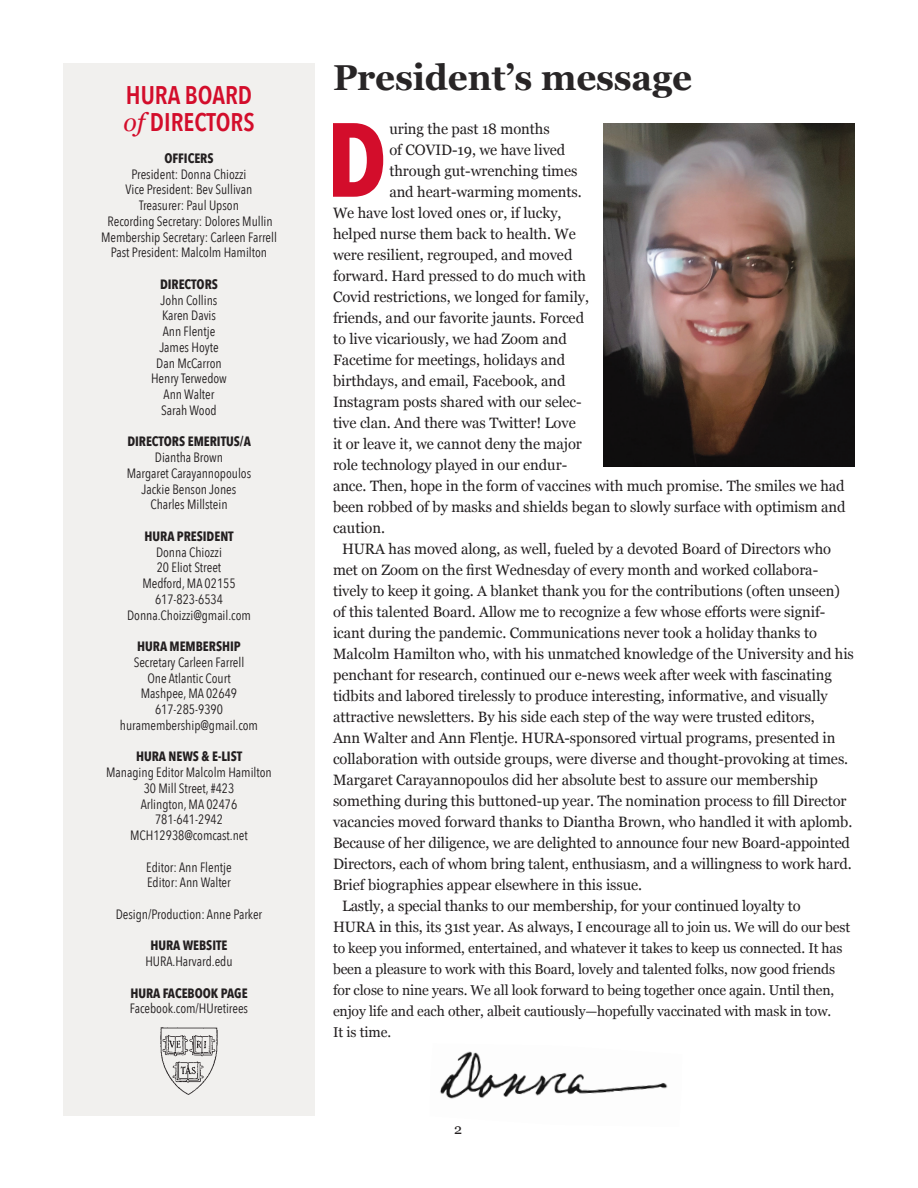
<style>
.page{position:relative;width:918px;height:1188px;background:#fff}
.page>*{position:absolute;margin:0;border:0;box-sizing:border-box;transform-origin:0 0}
.Body_Copy{font:700 103.95px "Avenir Next Condensed";color:#d30d2b}
.Headline_28{font:700 36px "Georgia";letter-spacing:-.005em;color:#282526}
.t1{font:600 25.5px "Avenir Next Condensed";color:#d30d2b}
.Body_Copy-2{font:15px/21px "Georgia";letter-spacing:-.005em;color:#231f20}
.Body_Copy-3{font:14.25px/21px "Georgia";letter-spacing:-.01em;color:#231f20}
.t2{font:13.5px "Avenir Next Condensed";color:#231f20}
.t3{font:700 13.5px "Avenir Next Condensed";color:#231f20}
.s1{font-family:"Georgia";font-weight:400;font-style:italic}
.s2{font-size:14.25px}
</style>
<div class="page">
<div style="left:63px;top:63px;width:252px;height:1053px;background:#f1f0ee"></div>
<img style="left:603px;top:123px;width:252px;height:344px">
<img style="left:160px;top:1027px;width:58px;height:68px">
<img style="left:440px;top:1051px;width:228px;height:48px">
<p class="t1" style="left:126px;top:73px;width:128px">HURA BOARD</p>
<p class="t1" style="left:123px;top:100px;width:133px"><span class="s1">of</span> DIRECTORS</p>
<p class="t3" style="left:164px;top:150px;width:51px">OFFICERS</p>
<p class="t2" style="left:131px;top:162px;width:117px">President: Donna Chiozzi</p>
<p class="t2" style="left:126px;top:178px;width:128px">Vice President: Bev Sullivan</p>
<p class="t2" style="left:139px;top:194px;width:101px">Treasurer: Paul Upson</p>
<p class="t2" style="left:108px;top:210px;width:167px">Recording Secretary: Dolores Mullin</p>
<p class="t2" style="left:101px;top:225px;width:177px">Membership Secretary: Carleen Farrell</p>
<p class="t2" style="left:111px;top:241px;width:158px">Past President: Malcolm Hamilton</p>
<p class="t3" style="left:160px;top:276px;width:59px">DIRECTORS</p>
<p class="t2" style="left:161px;top:288px;width:58px">John Collins</p>
<p class="t2" style="left:162px;top:304px;width:55px">Karen Davis</p>
<p class="t2" style="left:163px;top:320px;width:54px">Ann Flentje</p>
<p class="t2" style="left:159px;top:336px;width:61px">James Hoyte</p>
<p class="t2" style="left:156px;top:351px;width:67px">Dan McCarron</p>
<p class="t2" style="left:151px;top:367px;width:77px">Henry Terwedow</p>
<p class="t2" style="left:164px;top:383px;width:52px">Ann Walter</p>
<p class="t2" style="left:161px;top:399px;width:57px">Sarah Wood</p>
<p class="t3" style="left:127px;top:433px;width:125px">DIRECTORS EMERITUS/A</p>
<p class="t2" style="left:155px;top:446px;width:70px">Diantha Brown</p>
<p class="t2" style="left:127px;top:462px;width:126px">Margaret Carayannopoulos</p>
<p class="t2" style="left:142px;top:477px;width:96px">Jackie Benson Jones</p>
<p class="t2" style="left:150px;top:493px;width:79px">Charles Millstein</p>
<p class="t3" style="left:145px;top:528px;width:91px">HURA PRESIDENT</p>
<p class="t2" style="left:156px;top:540px;width:67px">Donna Chiozzi</p>
<p class="t2" style="left:157px;top:556px;width:66px">20 Eliot Street</p>
<p class="t2" style="left:142px;top:572px;width:95px">Medford, MA 02155</p>
<p class="t2" style="left:155px;top:588px;width:69px">617-823-6534</p>
<p class="t2" style="left:127px;top:603px;width:125px">Donna.Choizzi@gmail.com</p>
<p class="t3" style="left:137px;top:638px;width:105px">HURA MEMBERSHIP</p>
<p class="t2" style="left:134px;top:651px;width:112px">Secretary Carleen Farrell</p>
<p class="t2" style="left:147px;top:666px;width:85px">One Atlantic Court</p>
<p class="t2" style="left:141px;top:682px;width:98px">Mashpee, MA 02649</p>
<p class="t2" style="left:155px;top:698px;width:69px">617-285-9390</p>
<p class="t2" style="left:120px;top:714px;width:140px">huramembership@gmail.com</p>
<p class="t3" style="left:136px;top:748px;width:108px">HURA NEWS &amp; E-LIST</p>
<p class="t2" style="left:106px;top:761px;width:167px">Managing Editor Malcolm Hamilton</p>
<p class="t2" style="left:144px;top:777px;width:92px">30 Mill Street, #423</p>
<p class="t2" style="left:141px;top:792px;width:98px">Arlington, MA 02476</p>
<p class="t2" style="left:155px;top:808px;width:69px">781-641-2942</p>
<p class="t2" style="left:130px;top:824px;width:119px">MCH12938@comcast.net</p>
<p class="t2" style="left:146px;top:855px;width:87px">Editor: Ann Flentje</p>
<p class="t2" style="left:147px;top:871px;width:85px">Editor: Ann Walter</p>
<p class="t2" style="left:116px;top:903px;width:148px">Design/Production: Anne Parker</p>
<p class="t3" style="left:150px;top:937px;width:79px">HURA WEBSITE</p>
<p class="t2" style="left:145px;top:950px;width:89px">HURA.Harvard.edu</p>
<p class="t3" style="left:130px;top:985px;width:119px">HURA FACEBOOK PAGE</p>
<p class="t2" style="left:130px;top:997px;width:120px">Facebook.com/HUretirees</p>
<p class="Headline_28" style="left:333px;top:51px;width:361px">President’s message</p>
<p class="Body_Copy" style="left:327px;top:97px;width:62px">D</p>
<p class="Body_Copy-2" style="left:389px;top:117px;width:162px">uring the past 18 months</p>
<p class="Body_Copy-2" style="left:389px;top:138px;width:178px">of COVID-19, we have lived</p>
<p class="Body_Copy-2" style="left:389px;top:159px;width:190px">through gut-wrenching times</p>
<p class="Body_Copy-2" style="left:389px;top:180px;width:194px">and heart-warming moments.</p>
<p class="Body_Copy-2" style="left:333px;top:201px;width:230px">We have lost loved ones or, if lucky,</p>
<p class="Body_Copy-2" style="left:333px;top:222px;width:244px">helped nurse them back to health. We</p>
<p class="Body_Copy-2" style="left:333px;top:243px;width:241px">were resilient, regrouped, and moved</p>
<p class="Body_Copy-2" style="left:333px;top:264px;width:254px">forward. Hard pressed to do much with</p>
<p class="Body_Copy-2" style="left:333px;top:285px;width:257px">Covid restrictions, we longed for family,</p>
<p class="Body_Copy-2" style="left:333px;top:306px;width:253px">friends, and our favorite jaunts. Forced</p>
<p class="Body_Copy-2" style="left:333px;top:327px;width:235px">to live vicariously, we had Zoom and</p>
<p class="Body_Copy-2" style="left:333px;top:348px;width:234px">Facetime for meetings, holidays and</p>
<p class="Body_Copy-2" style="left:333px;top:369px;width:234px">birthdays, and email, Facebook, and</p>
<p class="Body_Copy-2" style="left:333px;top:390px;width:250px">Instagram posts shared with our selec-</p>
<p class="Body_Copy-2" style="left:333px;top:411px;width:244px">tive clan. And there was Twitter! Love</p>
<p class="Body_Copy-2" style="left:333px;top:432px;width:251px">it or leave it, we cannot deny the major</p>
<p class="Body_Copy-2" style="left:333px;top:453px;width:236px">role technology played in our endur-</p>
<p class="Body_Copy-2" style="left:333px;top:474px;width:513px">ance. Then, hope in the form of vaccines with much promise. The smiles we had</p>
<p class="Body_Copy-2" style="left:333px;top:495px;width:514px">been robbed of by masks and shields began to slowly surface with optimism and</p>
<p class="Body_Copy-2" style="left:333px;top:516px;width:54px">caution.</p>
<p class="Body_Copy-2" style="left:333px;top:537px;width:523px;text-indent:9px">HURA has moved along, as well, fueled by a devoted Board of Directors who met on Zoom on the first Wednesday of every month and worked collabora&shy;tively to keep it going. A blanket thank you for the contributions (often unseen) of this talented Board. Allow me to recognize a few whose efforts were signif&shy;icant during the pandemic. Communications never took a holiday thanks to Malcolm Hamilton who, with his unmatched knowledge of the University and his penchant for research, continued our e-news week after week with fascinating tidbits and labored tirelessly to produce interesting, informative, and visually attractive newsletters. By his side each step of the way were trusted editors,<br>Ann Walter and Ann Flentje. HURA-sponsored virtual programs, presented in collaboration with outside groups, were diverse and thought-provoking at times.<br>Margaret Carayannopoulos did her absolute best to assure our membership something during this buttoned-up year. The nomination process to fill Director vacancies moved forward thanks to Diantha Brown, who handled it with aplomb.<br>Because of her diligence, we are delighted to announce four new Board-appointed Directors, each of whom bring talent, enthusiasm, and a willingness to work hard.<br>Brief biographies appear elsewhere in this issue.</p>
<p class="Body_Copy-2" style="left:333px;top:894px;width:519px;text-indent:9px">Lastly, a special thanks to our membership, for your continued loyalty to<br>HURA in this, its 31st year. As always, I encoura<span class="s2">ge all to join us. We will do our best</span></p>
<p class="Body_Copy-3" style="left:333px;top:937px;width:511px">to keep you informed, entertained, and whatever it takes to keep us connected. It has been a pleasure to work with this Board, lovely and talented folks, now good friends for close to nine years. We all look forward to being together once again. Until then, enjoy life and each other, albeit cautiously—hopefully vaccinated with mask in tow.<br>It is time.</p>
<p class="Body_Copy-3" style="left:454px;top:1118px;width:9px">2</p>
</div>
